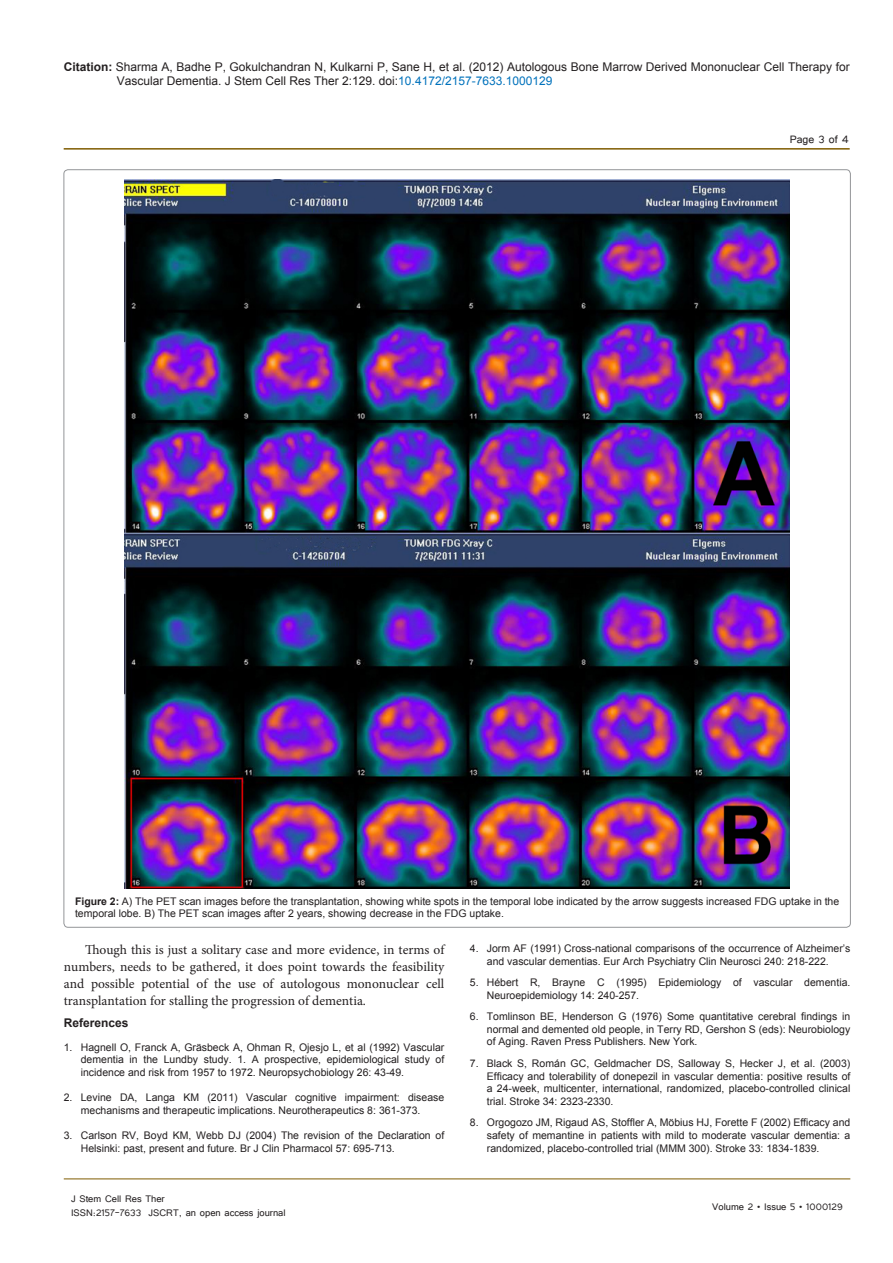
<style>
.page{position:relative;width:893px;height:1263px;background:#fff}
.page>*{position:absolute;margin:0;border:0;box-sizing:border-box;transform-origin:0 0}
.t1{font:13.5px/16.8px "Minion Pro";color:#231f20;text-align:justify}
.t2{font:13.5px "Tunga";color:#231f20}
.t3{font:12px/14.4px "Arial";color:#231f20}
.t4{font:12px/14.4px "Tunga";color:#231f20}
.t5{font:700 12px "Arial";color:#231f20}
.t6{font:10.5px/12.6px "Arial";color:#231f20;text-align:justify}
.s1{font-weight:700}
.s2{color:#0072bc}
.s3{font-style:italic}
</style>
<div class="page">
<hr style="left:64px;top:148px;width:786px;height:2px;background:#7f5c00">
<hr style="left:64px;top:1179px;width:786px;height:1px;background:#7f5c00">
<img style="left:125px;top:180px;width:665px;height:709px">
<p class="t3" style="left:117px;top:60px;width:734px;text-indent:-53px"><span class="s1">Citation:</span> Sharma A, Badhe P, Gokulchandran N, Kulkarni P, Sane H, et al. (2012) Autologous Bone Marrow Derived Mononuclear Cell Therapy for<br>Vascular Dementia. J Stem Cell Res Ther 2:129. doi:<span class="s2">10.4172/2157-7633.1000129</span></p>
<p class="t2" style="left:790px;top:131px;width:61px">Page 3 of 4</p>
<p class="t6" style="left:75px;top:895px;width:766px"><span class="s1">Figure 2:</span> A) The PET scan images before the transplantation, showing white spots in the temporal lobe indicated by the arrow suggests increased FDG uptake in the temporal lobe. B) The PET scan images after 2 years, showing decrease in the FDG uptake.</p>
<p class="t1" style="left:64px;top:941px;width:382px;text-indent:21px">Though this is just a solitary case and more evidence, in terms of numbers, needs to be gathered, it does point towards the feasibility and possible potential of the use of autologous mononuclear cell transplantation for stalling the progression of dementia.</p>
<p class="t5" style="left:64px;top:1015px;width:66px">References</p>
<p class="t6" style="left:81px;top:1041px;width:365px;text-indent:-17px">1. Hagnell O, Franck A, Gräsbeck A, Ohman R, Ojesjo L, et al (1992) Vascular dementia in the Lundby study. 1. A prospective, epidemiological study of incidence and risk from 1957 to 1972. Neuropsychobiology 26: 43-49.</p>
<p class="t6" style="left:81px;top:1091px;width:365px;text-indent:-17px">2. Levine DA, Langa KM (2011) Vascular cognitive impairment: disease mechanisms and therapeutic implications. Neurotherapeutics 8: 361-373.</p>
<p class="t6" style="left:81px;top:1129px;width:365px;text-indent:-17px">3. Carlson RV, Boyd KM, Webb DJ (2004) The revision of the Declaration of<br>Helsinki: past, present and future. Br J Clin Pharmacol 57: 695-713.</p>
<p class="t4" style="left:71px;top:1190px;width:216px">J Stem Cell Res Ther<br>ISSN:2157-7633 JSCRT, an open access journal</p>
<p class="t6" style="left:470px;top:942px;width:382px;text-align:center">4. Jorm AF (1991) Cross-national comparisons of the occurrence of Alzheimer’s and vascular dementias. Eur Arch Psychiatry Clin Neurosci 240: 218-222.</p>
<p class="t6" style="left:487px;top:976px;width:365px;text-indent:-17px">5. Hébert R, Brayne C (1995) Epidemiology of vascular dementia.<br>Neuroepidemiology 14: 240-257.</p>
<p class="t6" style="left:487px;top:1010px;width:365px;text-indent:-17px">6. Tomlinson BE, Henderson G (1976) Some quantitative cerebral findings in normal and demented old people, in Terry RD, Gershon S (eds): Neurobiology of Aging. Raven Press Publishers. New York.</p>
<p class="t6" style="left:487px;top:1057px;width:365px;text-indent:-17px">7. Black S, Román GC, Geldmacher DS, Salloway S, Hecker J, et al. (2003)<br>Efficacy and tolerability of donepezil in vascular dementia: positive results of a 24-week, multicenter, international, randomized, placebo-controlled clinical trial. Stroke 34: 2323<span class="s3">-</span>2330.</p>
<p class="t6" style="left:487px;top:1116px;width:365px;text-indent:-17px">8. Orgogozo JM, Rigaud AS, Stoffler A, Möbius HJ, Forette F (2002) Efficacy and safety of memantine in patients with mild to moderate vascular dementia: a randomized, placebo-controlled trial (MMM 300). Stroke 33: 1834-1839.</p>
<p class="t4" style="left:712px;top:1199px;width:132px">Volume 2 • Issue 5 • 1000129</p>
</div>
